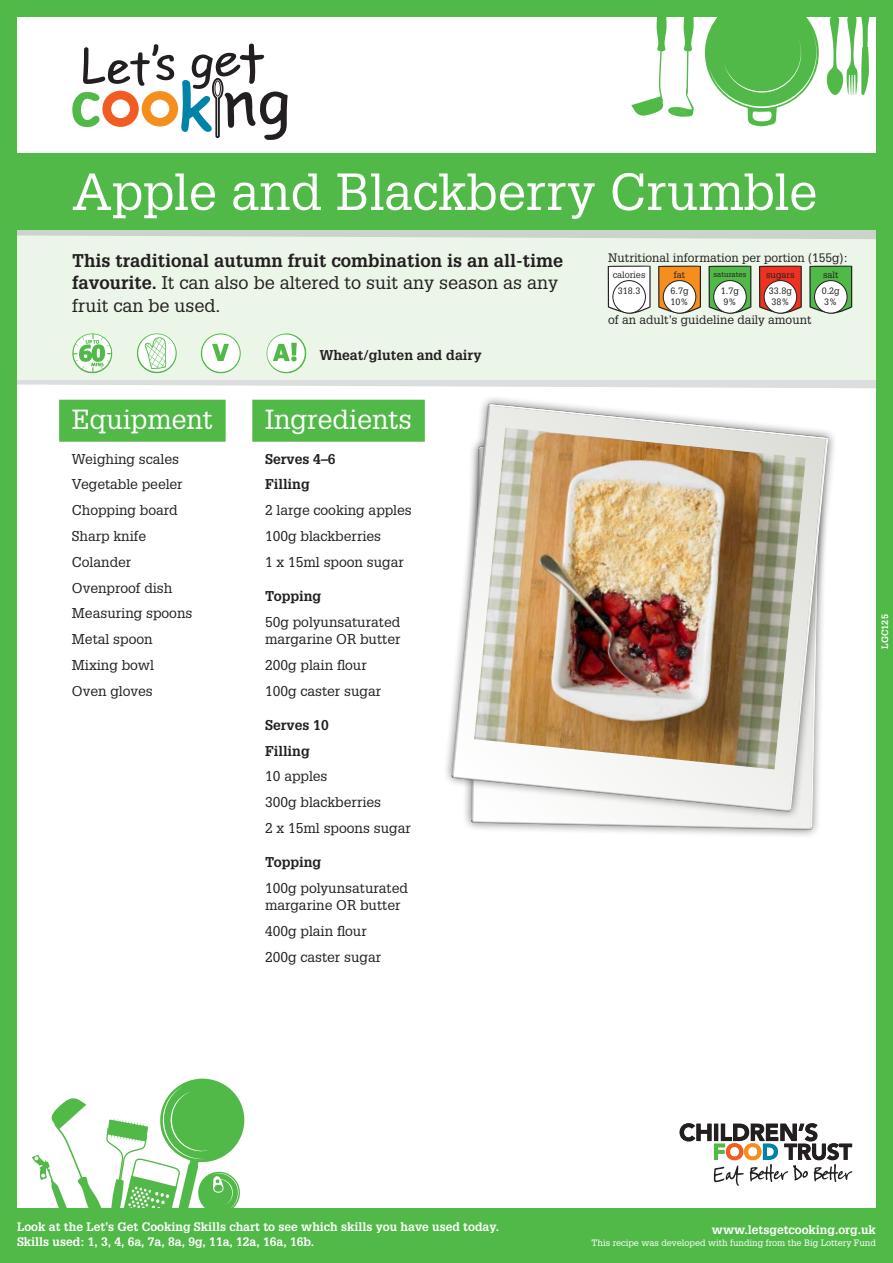
<style>
.page{position:relative;width:893px;height:1263px;background:#fff}
.page>*{position:absolute;margin:0;border:0;box-sizing:border-box;transform-origin:0 0}
.RB_Glypha_Recipe_Nam{font:51px "Glypha";color:#fff}
.RB_Glypha_Headers_18{font:27px "Glypha";color:#fff}
.RB_Glypha_Body_9_25p{font:700 18px/22.5px "Glypha";color:#231f20}
.RB_Glypha_Body_9_25p-2{font:13.8px/17.2px "Glypha";color:#231f20}
.RB_Glypha_Body_9_25p-3{font:700 13.8px "Glypha";color:#231f20}
.RB_Glypha_Skills_8pt{font:700 12px/15px "Glypha";color:#fff}
.t1{font:12px "Glypha";color:#231f20}
.t2{font:9px "Glypha";color:#fff}
.t3{font:9px "Glypha";color:#231f20}
.t4{font:700 9px "Glypha";color:#fff}
.t5{font:7.5px "Glypha";color:#231f20}
.s1{font-weight:400}
</style>
<div class="page">
<svg style="left:18px;top:380px;width:857px;height:8px;fill:#dcdddf"></svg>
<div style="left:17px;top:215px;width:859px;height:165px;background:#ebf5e8"></div>
<svg style="left:631px;top:18px;width:63px;height:99px"></svg>
<svg style="left:827px;top:18px;width:43px;height:77px"></svg>
<svg style="left:32px;top:1078px;width:213px;height:130px"></svg>
<svg style="left:18px;top:230px;width:857px;height:9px;fill:#cad4ca"></svg>
<svg style="left:72px;top:44px;width:216px;height:96px"></svg>
<svg style="left:679px;top:1123px;width:174px;height:63px"></svg>
<div style="left:0;top:153px;width:893px;height:77px;background:#51b948"></div>
<div style="left:59px;top:400px;width:167px;height:42px;background:#51b948"></div>
<div style="left:252px;top:400px;width:173px;height:42px;background:#51b948"></div>
<img style="left:137px;top:333px;width:40px;height:40px;border-radius:20px">
<img style="left:72px;top:333px;width:40px;height:40px;border-radius:20px">
<img style="left:201px;top:333px;width:40px;height:40px;border-radius:20px">
<img style="left:267px;top:333px;width:39px;height:40px;border-radius:20px">
<svg style="left:608px;top:266px;width:43px;height:48px"></svg>
<svg style="left:658px;top:266px;width:43px;height:48px"></svg>
<svg style="left:759px;top:266px;width:43px;height:48px"></svg>
<svg style="left:708px;top:266px;width:43px;height:48px"></svg>
<svg style="left:809px;top:266px;width:43px;height:48px"></svg>
<div style="left:613px;top:281px;width:32px;height:32px;background:#fff;border-radius:50%"></div>
<div style="left:612px;top:280px;width:34px;height:34px;border:1px solid #231f20;border-radius:50%"></div>
<div style="left:663px;top:281px;width:33px;height:32px;background:#fff;border-radius:50%"></div>
<div style="left:663px;top:280px;width:33px;height:34px;border:1px solid #231f20;border-radius:50%"></div>
<div style="left:764px;top:281px;width:33px;height:32px;background:#fff;border-radius:50%"></div>
<div style="left:764px;top:280px;width:33px;height:34px;border:1px solid #231f20;border-radius:50%"></div>
<div style="left:714px;top:281px;width:32px;height:32px;background:#fff;border-radius:50%"></div>
<div style="left:713px;top:280px;width:34px;height:34px;border:1px solid #231f20;border-radius:50%"></div>
<div style="left:814px;top:281px;width:33px;height:32px;background:#fff;border-radius:50%"></div>
<div style="left:814px;top:280px;width:33px;height:34px;border:1px solid #231f20;border-radius:50%"></div>
<svg style="left:705px;top:18px;width:114px;height:109px"></svg>
<div style="left:462px;top:437px;width:367px;height:401px;background:#231f20;opacity:.6"></div>
<div style="left:443px;top:395px;width:394px;height:425px;background:#231f20;opacity:.6"></div>
<svg style="left:451px;top:403px;width:377px;height:427px"></svg>
<img style="left:474px;top:428px;width:332px;height:341px">
<div style="left:1px;top:1208px;width:891px;height:54px;background:#51b948"></div>
<div style="left:0;top:0;width:893px;height:1263px;border:17px solid #51b948"></div>
<p class="RB_Glypha_Recipe_Nam" style="left:72px;top:161px;width:746px">Apple and Blackberry Crumble</p>
<p class="RB_Glypha_Body_9_25p" style="left:72px;top:248px;width:492px">This traditional autumn fruit combination is an all-time favourite. <span class="s1">It can also be altered to suit any season as any fruit can be used.</span></p>
<p class="t1" style="left:608px;top:250px;width:241px">Nutritional information per portion (155g):</p>
<p class="t3" style="left:613px;top:269px;width:34px">calories</p>
<p class="t3" style="left:674px;top:269px;width:13px">fat</p>
<p class="t5" style="left:713px;top:270px;width:35px">saturates</p>
<p class="t3" style="left:766px;top:269px;width:30px">sugars</p>
<p class="t3" style="left:823px;top:269px;width:17px">salt</p>
<p class="t3" style="left:618px;top:285px;width:24px">318.3</p>
<p class="t3" style="left:671px;top:297px;width:20px">10%</p>
<p class="t3" style="left:671px;top:285px;width:20px">6.7g</p>
<p class="t3" style="left:769px;top:285px;width:25px">33.8g</p>
<p class="t3" style="left:822px;top:285px;width:20px">0.2g</p>
<p class="t3" style="left:721px;top:285px;width:20px">1.7g</p>
<p class="t3" style="left:723px;top:297px;width:15px">9%</p>
<p class="t3" style="left:771px;top:297px;width:20px">38%</p>
<p class="t3" style="left:824px;top:297px;width:15px">3%</p>
<p class="RB_Glypha_Headers_18" style="left:72px;top:403px;width:142px">Equipment</p>
<p class="RB_Glypha_Body_9_25p-2" style="left:72px;top:450px;width:109px">Weighing scales</p>
<p class="RB_Glypha_Body_9_25p-2" style="left:72px;top:476px;width:112px">Vegetable peeler</p>
<p class="RB_Glypha_Body_9_25p-2" style="left:72px;top:501px;width:107px">Chopping board</p>
<p class="RB_Glypha_Body_9_25p-2" style="left:72px;top:527px;width:76px">Sharp knife</p>
<p class="RB_Glypha_Body_9_25p-2" style="left:72px;top:553px;width:61px">Colander</p>
<p class="RB_Glypha_Body_9_25p-2" style="left:72px;top:579px;width:102px">Ovenproof dish</p>
<p class="RB_Glypha_Body_9_25p-2" style="left:72px;top:604px;width:122px">Measuring spoons</p>
<p class="RB_Glypha_Body_9_25p-2" style="left:72px;top:630px;width:82px">Metal spoon</p>
<p class="RB_Glypha_Body_9_25p-2" style="left:72px;top:656px;width:84px">Mixing bowl</p>
<p class="RB_Glypha_Body_9_25p-2" style="left:72px;top:682px;width:82px">Oven gloves</p>
<p class="RB_Glypha_Body_9_25p-3" style="left:320px;top:346px;width:164px">Wheat/gluten and dairy</p>
<p class="RB_Glypha_Headers_18" style="left:265px;top:403px;width:148px">Ingredients</p>
<p class="RB_Glypha_Body_9_25p-3" style="left:265px;top:450px;width:72px">Serves 4–6</p>
<p class="RB_Glypha_Body_9_25p-3" style="left:265px;top:476px;width:46px">Filling</p>
<p class="RB_Glypha_Body_9_25p-2" style="left:265px;top:501px;width:148px">2 large cooking apples</p>
<p class="RB_Glypha_Body_9_25p-2" style="left:265px;top:527px;width:118px">100g blackberries</p>
<p class="RB_Glypha_Body_9_25p-2" style="left:265px;top:553px;width:140px">1 x 15ml spoon sugar</p>
<p class="RB_Glypha_Body_9_25p-3" style="left:265px;top:587px;width:58px">Topping</p>
<p class="RB_Glypha_Body_9_25p-2" style="left:265px;top:613px;width:137px">50g polyunsaturated margarine OR butter</p>
<p class="RB_Glypha_Body_9_25p-2" style="left:265px;top:656px;width:103px">200g plain flour</p>
<p class="RB_Glypha_Body_9_25p-2" style="left:265px;top:682px;width:118px">100g caster sugar</p>
<p class="RB_Glypha_Body_9_25p-3" style="left:265px;top:716px;width:65px">Serves 10</p>
<p class="RB_Glypha_Body_9_25p-3" style="left:265px;top:742px;width:46px">Filling</p>
<p class="RB_Glypha_Body_9_25p-2" style="left:265px;top:767px;width:64px">10 apples</p>
<p class="RB_Glypha_Body_9_25p-2" style="left:265px;top:793px;width:118px">300g blackberries</p>
<p class="RB_Glypha_Body_9_25p-2" style="left:265px;top:819px;width:147px">2 x 15ml spoons sugar</p>
<p class="RB_Glypha_Body_9_25p-3" style="left:265px;top:854px;width:58px">Topping</p>
<p class="RB_Glypha_Body_9_25p-2" style="left:265px;top:879px;width:144px">100g polyunsaturated margarine OR butter</p>
<p class="RB_Glypha_Body_9_25p-2" style="left:265px;top:922px;width:103px">400g plain flour</p>
<p class="RB_Glypha_Body_9_25p-2" style="left:265px;top:948px;width:118px">200g caster sugar</p>
<p class="t1" style="left:608px;top:313px;width:205px">of an adult’s guideline daily amount</p>
<p class="t4" style="left:879px;top:648px;width:36px;rotate:-90deg">LGC125</p>
<p class="RB_Glypha_Skills_8pt" style="left:17px;top:1219px;width:484px">Look at the Let’s Get Cooking Skills chart to see which skills you have used today.<br>Skills used: 1, 3, 4, 6a, 7a, 8a, 9g, 11a, 12a, 16a, 16b.</p>
<p class="RB_Glypha_Skills_8pt" style="left:712px;top:1221px;width:166px">www.letsgetcooking.org.uk</p>
<p class="t2" style="left:592px;top:1237px;width:286px">This recipe was developed with funding from the Big Lottery Fund</p>
</div>
